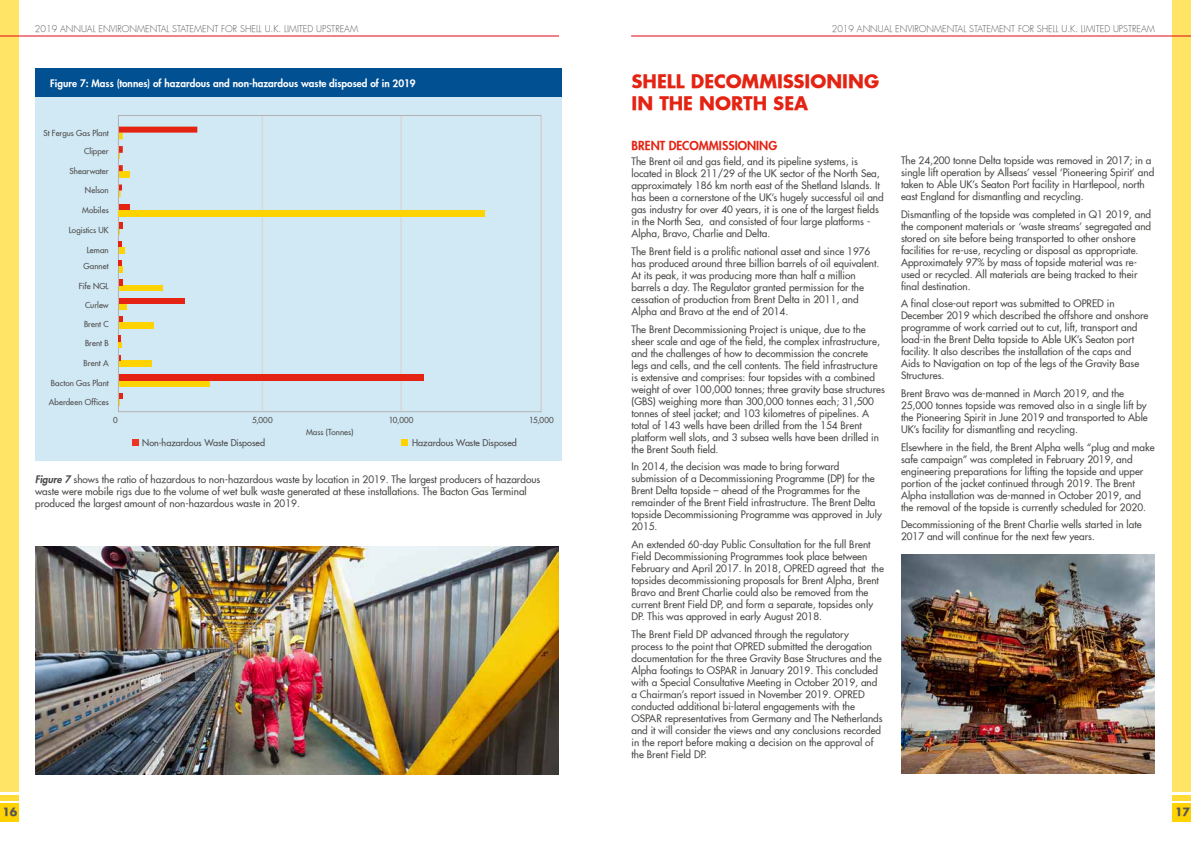
<style>
.page{position:relative;width:1191px;height:842px;background:#fff}
.page>*{position:absolute;margin:0;border:0;box-sizing:border-box;transform-origin:0 0}
.t1{font:700 18px/22px "Futura";color:#e42313}
.t2{font:800 12px "Futura";color:#e42313}
.t3{font:700 11px "Futura";color:#575756}
.t4{font:10px/12px "Futura";color:#4b4947}
.t5{font:800 10px "Futura";color:#fff}
.t6{font:300 9px "Futura";color:#575756}
.t7{font:9px "Futura";color:#4b4947}
.t8{font:8px/16.4px "Futura";letter-spacing:.005em;color:#4b4947;text-align:center}
.s1{font-weight:800;font-style:italic}
</style>
<div class="page">
<div style="left:0;top:0;width:19px;height:792px;background:#ffe466"></div>
<div style="left:1172px;top:0;width:19px;height:792px;background:#ffe466"></div>
<div style="left:0;top:803px;width:19px;height:19px;background:#ffd200"></div>
<div style="left:1172px;top:803px;width:19px;height:19px;background:#ffd200"></div>
<div style="left:0;top:795px;width:19px;height:5px;background:#ffdb33"></div>
<div style="left:1172px;top:795px;width:19px;height:5px;background:#ffdb33"></div>
<hr style="left:0;top:36px;width:559px;height:1px;background:#e30613">
<hr style="left:631px;top:36px;width:560px;height:1px;background:#e30613">
<img style="left:901px;top:555px;width:254px;height:219px">
<div style="left:35px;top:69px;width:526px;height:392px;background:#d1e9f5"></div>
<div style="left:35px;top:69px;width:526px;height:28px;background:#005092"></div>
<div style="left:132px;top:439px;width:7px;height:7px;background:#ee3224"></div>
<div style="left:401px;top:439px;width:7px;height:7px;background:#ffd300"></div>
<hr style="left:262px;top:116px;width:1px;height:295px;background:#d8d8d8">
<hr style="left:400px;top:116px;width:2px;height:295px;background:#d8d8d8">
<hr style="left:540px;top:116px;width:1px;height:295px;background:#d8d8d8">
<div style="left:119px;top:381px;width:91px;height:6px;background:#ffd300"></div>
<div style="left:119px;top:361px;width:33px;height:6px;background:#ffd300"></div>
<div style="left:119px;top:322px;width:34px;height:7px;background:#ffd300"></div>
<div style="left:119px;top:304px;width:8px;height:6px;background:#ffd300"></div>
<div style="left:119px;top:285px;width:44px;height:6px;background:#ffd300"></div>
<div style="left:119px;top:210px;width:366px;height:6px;background:#ffd300"></div>
<div style="left:119px;top:171px;width:11px;height:7px;background:#ffd300"></div>
<svg style="left:119px;top:393px;width:3px;height:13px"></svg>
<div style="left:119px;top:374px;width:305px;height:7px;background:#e42313"></div>
<svg style="left:119px;top:335px;width:3px;height:13px"></svg>
<svg style="left:119px;top:316px;width:4px;height:6px"></svg>
<div style="left:119px;top:298px;width:66px;height:6px;background:#e42313"></div>
<svg style="left:119px;top:279px;width:4px;height:6px"></svg>
<svg style="left:119px;top:260px;width:4px;height:12px"></svg>
<svg style="left:119px;top:241px;width:5px;height:13px"></svg>
<svg style="left:119px;top:223px;width:4px;height:12px"></svg>
<div style="left:119px;top:204px;width:10px;height:6px;background:#e42313"></div>
<svg style="left:119px;top:184px;width:3px;height:13px"></svg>
<svg style="left:119px;top:165px;width:4px;height:6px"></svg>
<svg style="left:119px;top:146px;width:4px;height:13px"></svg>
<svg style="left:119px;top:127px;width:78px;height:12px"></svg>
<img style="left:35px;top:546px;width:523px;height:228px">
<p class="t6" style="left:35px;top:23px;width:325px">2019 ANNUAL ENVIRONMENTAL STATEMENT FOR SHELL U.K. LIMITED UPSTREAM</p>
<p class="t6" style="left:831px;top:23px;width:325px">2019 ANNUAL ENVIRONMENTAL STATEMENT FOR SHELL U.K. LIMITED UPSTREAM</p>
<p class="t5" style="left:50px;top:77px;width:367px">Figure 7: Mass (tonnes) of hazardous and non-hazardous waste disposed of in 2019</p>
<p class="t8" style="left:43px;top:125px;width:67px">St Fergus Gas Plant</p>
<p class="t8" style="left:84px;top:143px;width:26px">Clipper</p>
<p class="t8" style="left:69px;top:163px;width:41px">Shearwater</p>
<p class="t8" style="left:85px;top:181px;width:25px">Nelson</p>
<p class="t8" style="left:82px;top:202px;width:28px">Mobiles</p>
<p class="t8" style="left:69px;top:222px;width:41px">Logistics UK</p>
<p class="t8" style="left:84px;top:242px;width:27px">Leman<br>Gannet</p>
<p class="t8" style="left:79px;top:277px;width:31px">Fife NGL</p>
<p class="t8" style="left:85px;top:297px;width:25px">Curlew</p>
<p class="t8" style="left:84px;top:316px;width:26px">Brent C</p>
<p class="t8" style="left:85px;top:335px;width:25px">Brent B</p>
<p class="t8" style="left:84px;top:354px;width:27px">Brent A</p>
<p class="t8" style="left:51px;top:375px;width:59px">Bacton Gas Plant</p>
<p class="t8" style="left:49px;top:394px;width:61px">Aberdeen Offices</p>
<p class="t8" style="left:113px;top:412px;width:6px">0</p>
<p class="t8" style="left:252px;top:412px;width:22px">5,000</p>
<p class="t7" style="left:142px;top:437px;width:124px">Non-hazardous Waste Disposed</p>
<p class="t7" style="left:412px;top:437px;width:106px">Hazardous Waste Disposed</p>
<p class="t8" style="left:389px;top:412px;width:26px">10,000</p>
<p class="t8" style="left:306px;top:424px;width:49px">Mass (Tonnes)</p>
<p class="t8" style="left:529px;top:412px;width:26px">15,000</p>
<p class="t4" style="left:35px;top:474px;width:507px"><span class="s1">Figure 7</span> shows the ratio of hazardous to non-hazardous waste by location in 2019. The largest producers of hazardous waste were mobile rigs due to the volume of wet bulk waste generated at these installations. The Bacton Gas Terminal produced the largest amount of non-hazardous waste in 2019.</p>
<h1 class="t1" style="left:631px;top:70px;width:249px">SHELL DECOMMISSIONING<br>IN THE NORTH SEA</h1>
<p class="t2" style="left:631px;top:138px;width:147px">BRENT DECOMMISSIONING</p>
<p class="t4" style="left:631px;top:156px;width:254px">The Brent oil and gas field, and its pipeline systems, is located in Block 211/29 of the UK sector of the North Sea, approximately 186 km north east of the Shetland Islands. It has been a cornerstone of the UK’s hugely successful oil and gas industry for over 40 years, it is one of the largest fields in the North Sea, and consisted of four large platforms - Alpha, Bravo, Charlie and Delta.</p>
<p class="t4" style="left:631px;top:245px;width:249px">The Brent field is a prolific national asset and since 1976 has produced around three billion barrels of oil equivalent.<br>At its peak, it was producing more than half a million barrels a day. The Regulator granted permission for the cessation of production from Brent Delta in 2011, and Alpha and Bravo at the end of 2014.</p>
<p class="t4" style="left:631px;top:323px;width:255px">The Brent Decommissioning Project is unique, due to the sheer scale and age of the field, the complex infrastructure, and the challenges of how to decommission the concrete legs and cells, and the cell contents. The field infrastructure is extensive and comprises: four topsides with a combined weight of over 100,000 tonnes; three gravity base structures (GBS) weighing more than 300,000 tonnes each; 31,500 tonnes of steel jacket; and 103 kilometres of pipelines. A total of 143 wells have been drilled from the 154 Brent platform well slots, and 3 subsea wells have been drilled in the Brent South field.</p>
<p class="t4" style="left:631px;top:461px;width:252px">In 2014, the decision was made to bring forward submission of a Decommissioning Programme (DP) for the Brent Delta topside – ahead of the Programmes for the remainder of the Brent Field infrastructure. The Brent Delta topside Decommissioning Programme was approved in July 2015.</p>
<p class="t4" style="left:631px;top:538px;width:254px">An extended 60-day Public Consultation for the full Brent Field Decommissioning Programmes took place between February and April 2017. In 2018, OPRED agreed that the topsides decommissioning proposals for Brent Alpha, Brent Bravo and Brent Charlie could also be removed from the current Brent Field DP, and form a separate, topsides only DP. This was approved in early August 2018.</p>
<p class="t4" style="left:631px;top:628px;width:253px">The Brent Field DP advanced through the regulatory process to the point that OPRED submitted the derogation documentation for the three Gravity Base Structures and the Alpha footings to OSPAR in January 2019. This concluded with a Special Consultative Meeting in October 2019, and a Chairman’s report issued in November 2019. OPRED conducted additional bi-lateral engagements with the OSPAR representatives from Germany and The Netherlands and it will consider the views and any conclusions recorded in the report before making a decision on the approval of the Brent Field DP.</p>
<p class="t4" style="left:901px;top:154px;width:255px">The 24,200 tonne Delta topside was removed in 2017; in a single lift operation by Allseas’ vessel ‘Pioneering Spirit’ and taken to Able UK’s Seaton Port facility in Hartlepool, north east England for dismantling and recycling.</p>
<p class="t4" style="left:901px;top:208px;width:252px">Dismantling of the topside was completed in Q1 2019, and the component materials or ‘waste streams’ segregated and stored on site before being transported to other onshore facilities for re-use, recycling or disposal as appropriate.<br>Approximately 97% by mass of topside material was re&shy;used or recycled. All materials are being tracked to their final destination.</p>
<p class="t4" style="left:901px;top:298px;width:249px">A final close-out report was submitted to OPRED in December 2019 which described the offshore and onshore programme of work carried out to cut, lift, transport and load-in the Brent Delta topside to Able UK’s Seaton port facility. It also describes the installation of the caps and Aids to Navigation on top of the legs of the Gravity Base Structures.</p>
<p class="t4" style="left:901px;top:387px;width:248px">Brent Bravo was de-manned in March 2019, and the 25,000 tonnes topside was removed also in a single lift by the Pioneering Spirit in June 2019 and transported to Able UK’s facility for dismantling and recycling.</p>
<p class="t4" style="left:901px;top:441px;width:255px">Elsewhere in the field, the Brent Alpha wells “plug and make safe campaign” was completed in February 2019, and engineering preparations for lifting the topside and upper portion of the jacket continued through 2019. The Brent Alpha installation was de-manned in October 2019, and the removal of the topside is currently scheduled for 2020.</p>
<p class="t4" style="left:901px;top:519px;width:242px">Decommissioning of the Brent Charlie wells started in late<br>2017 and will continue for the next few years.</p>
<p class="t3" style="left:2px;top:805px;width:17px">16</p>
<p class="t3" style="left:1175px;top:805px;width:17px">17</p>
</div>
